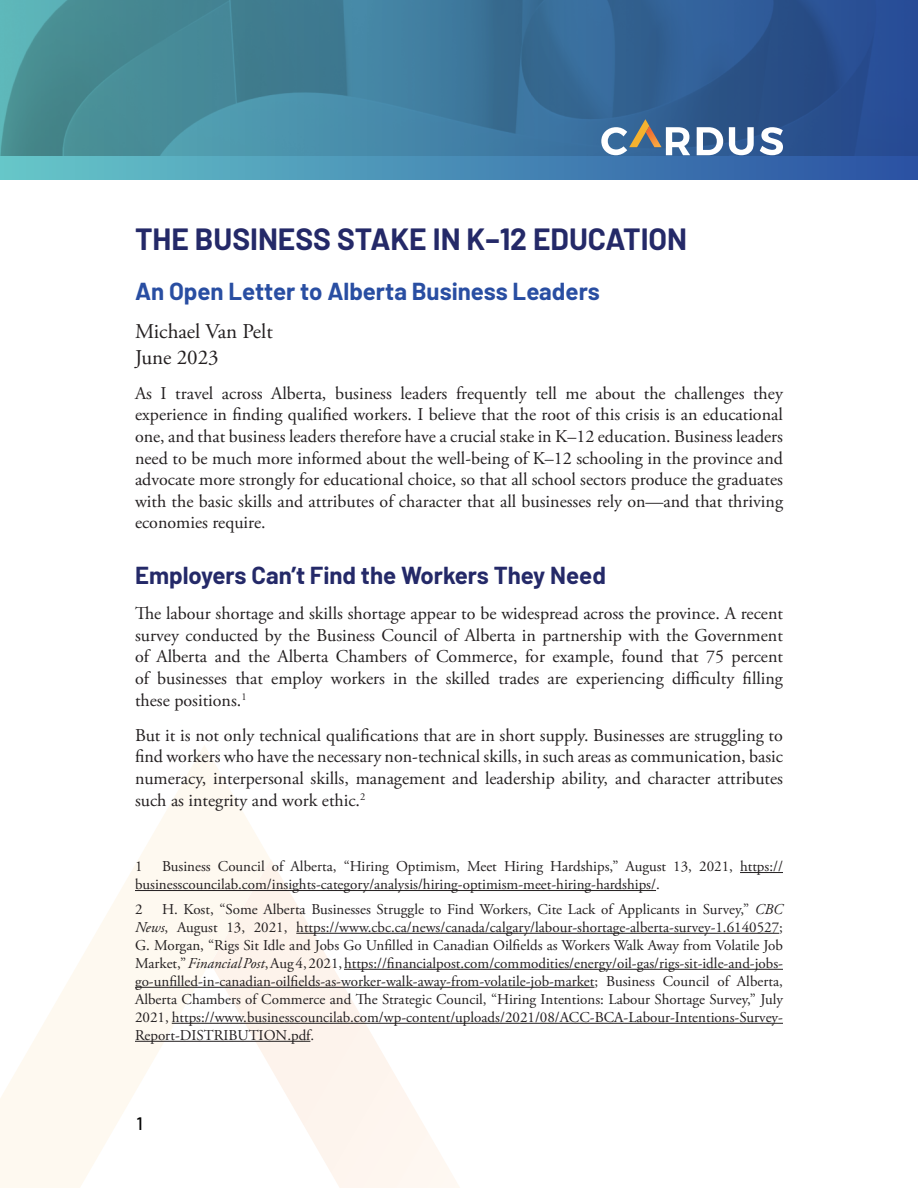
<style>
.page{position:relative;width:918px;height:1188px;background:#fff}
.page>*{position:absolute;margin:0;border:0;box-sizing:border-box;transform-origin:0 0}
.t1{font:700 30px "Barlow";color:#242968}
.t2{font:700 24px "Barlow";color:#294ea2}
.t3{font:700 24px "Barlow";color:#242968}
.Author_name{font:21px/25.2px "Adobe Garamond Pro";color:#231f20}
.Paragraph_Text{font:18px/21.6px "Adobe Garamond Pro";color:#231f20;text-align:justify}
.t4{font:500 18px "Barlow";color:#000}
.Footnotes{font:15px/18px "Adobe Garamond Pro";color:#231f20}
.s1{font-style:italic}
</style>
<div class="page">
<svg style="left:0;top:745px;width:270px;height:443px"></svg>
<svg style="left:211px;top:859px;width:264px;height:329px"></svg>
<hr style="left:740px;top:872px;width:43px;height:1px;background:#231f20">
<hr style="left:135px;top:890px;width:521px;height:1px;background:#231f20">
<hr style="left:296px;top:933px;width:483px;height:1px;background:#231f20">
<hr style="left:344px;top:969px;width:439px;height:1px;background:#231f20">
<hr style="left:135px;top:987px;width:460px;height:1px;background:#231f20">
<hr style="left:172px;top:1023px;width:611px;height:1px;background:#231f20">
<hr style="left:135px;top:1041px;width:175px;height:1px;background:#231f20">
<svg style="left:0;top:0;width:918px;height:179px;background:#3d779b"></svg>
<svg style="left:697px;top:127px;width:26px;height:28px"></svg>
<svg style="left:729px;top:127px;width:25px;height:28px"></svg>
<svg style="left:760px;top:127px;width:23px;height:28px"></svg>
<svg style="left:601px;top:119px;width:89px;height:36px"></svg>
<p class="t1" style="left:135px;top:217px;width:554px">THE BUSINESS STAKE IN K–12 EDUCATION</p>
<h1 class="t2" style="left:135px;top:273px;width:466px">An Open Letter to Alberta Business Leaders</h1>
<p class="Author_name" style="left:135px;top:320px;width:139px">Michael Van Pelt<br>June 2023</p>
<p class="Paragraph_Text" style="left:135px;top:383px;width:650px">As I travel across Alberta, business leaders frequently tell me about the challenges they experience in finding qualified workers. I believe that the root of this crisis is an educational one, and that business leaders therefore have a crucial stake in K–12 education. Business leaders need to be much more informed about the well-being of K–12 schooling in the province and advocate more strongly for educational choice, so that all school sectors produce the graduates with the basic skills and attributes of character that all businesses rely on—and that thriving economies require.</p>
<h1 class="t3" style="left:135px;top:558px;width:472px">Employers Can’t Find the Workers They Need</h1>
<p class="Paragraph_Text" style="left:135px;top:603px;width:650px">The labour shortage and skills shortage appear to be widespread across the province. A recent survey conducted by the Business Council of Alberta in partnership with the Government of Alberta and the Alberta Chambers of Commerce, for example, found that 75 percent of businesses that employ workers in the skilled trades are experiencing difficulty filling these positions.<sup>1</sup></p>
<p class="Paragraph_Text" style="left:135px;top:725px;width:650px">But it is not only technical qualifications that are in short supply. Businesses are struggling to find workers who have the necessary non-technical skills, in such areas as communication, basic numeracy, interpersonal skills, management and leadership ability, and character attributes such as integrity and work ethic.<sup>2</sup></p>
<p class="Footnotes" style="left:135px;top:858px;width:650px;text-indent:27px">Business Council of Alberta, “Hiring Optimism, Meet Hiring Hardships,” August 13, 2021, https:// businesscouncilab.com/insights-category/analysis/hiring-optimism-meet-hiring-hardships/.</p>
<p class="Footnotes" style="left:135px;top:901px;width:9px">2</p>
<p class="Footnotes" style="left:135px;top:858px;width:9px">1</p>
<p class="Footnotes" style="left:135px;top:901px;width:650px;text-align:justify;text-indent:27px">H. Kost, “Some Alberta Businesses Struggle to Find Workers, Cite Lack of Applicants in Survey,” <span class="s1">CBC News</span>, August 13, 2021, https://www.cbc.ca/news/canada/calgary/labour-shortage-alberta-survey-1.6140527; G. Morgan, “Rigs Sit Idle and Jobs Go Unfilled in Canadian Oilfields as Workers Walk Away from Volatile Job Market,” <span class="s1">Financial Post</span>, Aug 4, 2021, https://financialpost.com/commodities/energy/oil-gas/rigs-sit-idle-and-jobs&shy;go-unfilled-in-canadian-oilfields-as-worker-walk-away-from-volatile-job-market; Business Council of Alberta, Alberta Chambers of Commerce and The Strategic Council, “Hiring Intentions: Labour Shortage Survey,” July 2021, https://www.businesscouncilab.com/wp-content/uploads/2021/08/ACC-BCA-Labour-Intentions-Survey-Report-DISTRIBUTION.pdf.</p>
<p class="t4" style="left:137px;top:1110px;width:8px">1</p>
</div>
